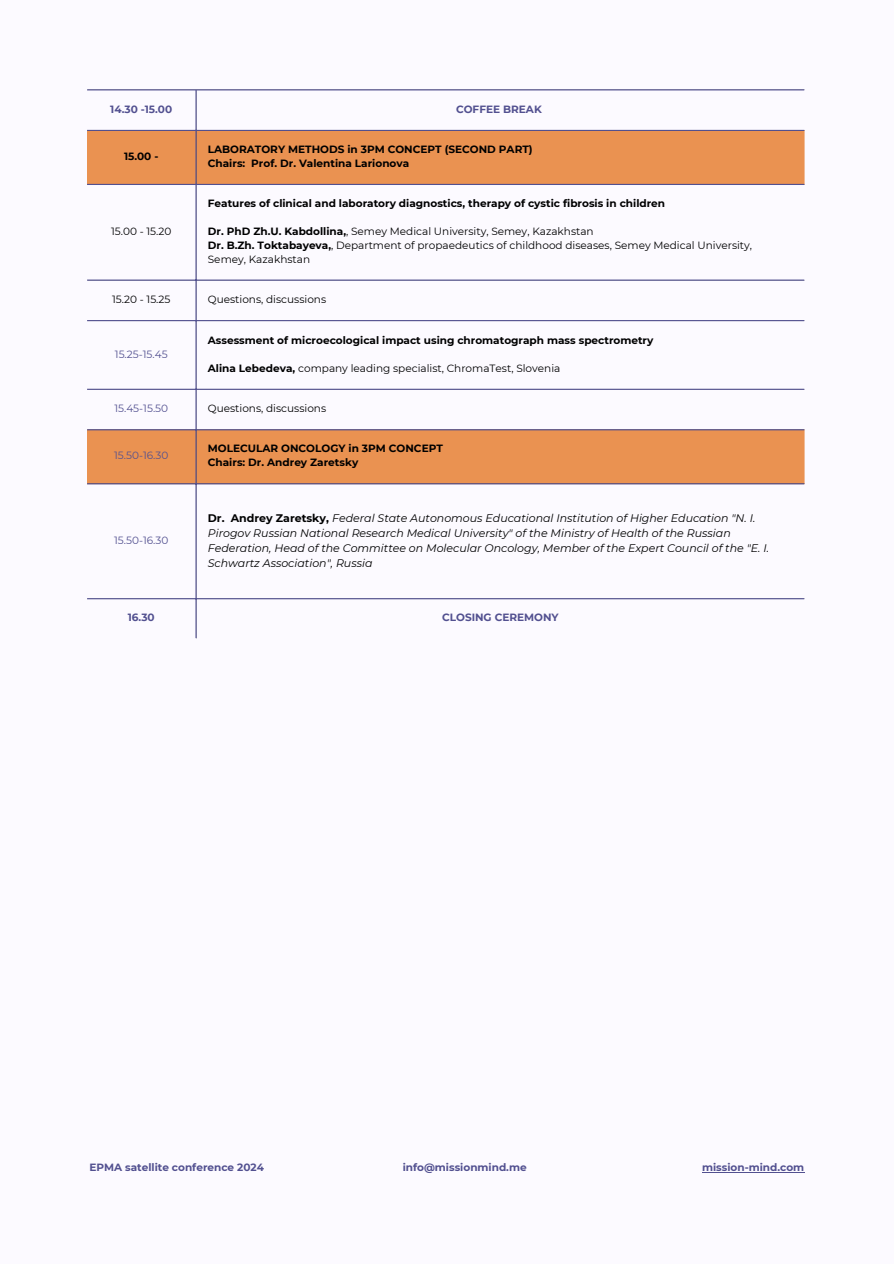
<style>
.page{position:relative;width:894px;height:1264px;background:#fff}
.page>*{position:absolute;margin:0;border:0;box-sizing:border-box;transform-origin:0 0}
.t1{font:italic 10.95px/14.9px "Montserrat";color:#000}
.t2{font:10.5px/14px "Montserrat";color:#000}
.t3{font:700 10.5px "Montserrat";color:#000}
.t4{font:700 10.5px "Montserrat";color:#525090}
.t5{font:10.5px "Montserrat";color:#525090}
.s1{font-weight:700}
.s2{font-weight:700;font-style:normal}
</style>
<div class="page">
<div style="left:0;top:0;width:893px;height:1263px;background:#fcfaff"></div>
<svg style="left:87px;top:90px;width:717px;height:548px"></svg>
<svg style="left:87px;top:131px;width:717px;height:352px"></svg>
<hr style="left:195px;top:90px;width:1px;height:548px;background:#525090">
<hr style="left:87px;top:89px;width:717px;height:1px;background:#525090">
<hr style="left:87px;top:130px;width:717px;height:1px;background:#525090">
<hr style="left:87px;top:184px;width:717px;height:1px;background:#525090">
<hr style="left:87px;top:279px;width:717px;height:2px;background:#525090">
<hr style="left:87px;top:320px;width:717px;height:1px;background:#525090">
<hr style="left:87px;top:389px;width:717px;height:1px;background:#525090">
<hr style="left:87px;top:429px;width:717px;height:1px;background:#525090">
<hr style="left:87px;top:483px;width:717px;height:1px;background:#525090">
<hr style="left:87px;top:598px;width:717px;height:1px;background:#525090">
<hr style="left:702px;top:1171px;width:102px;height:1px;background:#525090">
<p class="t4" style="left:110px;top:103px;width:63px">14.30 -15.00</p>
<p class="t4" style="left:456px;top:103px;width:87px">COFFEE BREAK</p>
<p class="t3" style="left:124px;top:150px;width:36px">15.00 -</p>
<p class="t3" style="left:208px;top:143px;width:326px">LABORATORY METHODS in 3PM CONCEPT (SECOND PART)</p>
<p class="t3" style="left:208px;top:157px;width:203px">Chairs: Prof. Dr. Valentina Larionova</p>
<p class="t2" style="left:111px;top:224px;width:62px">15.00 - 15.20</p>
<p class="t3" style="left:208px;top:197px;width:458px">Features of clinical and laboratory diagnostics, therapy of cystic fibrosis in children</p>
<p class="t2" style="left:208px;top:224px;width:387px"><span class="s1">Dr. PhD Zh.U. Kabdollina,</span>, Semey Medical University, Semey, Kazakhstan</p>
<p class="t2" style="left:208px;top:238px;width:545px"><span class="s1">Dr. B.Zh. Toktabayeva,</span>, Department of propaedeutics of childhood diseases, Semey Medical University,<br>Semey, Kazakhstan</p>
<p class="t2" style="left:112px;top:292px;width:60px">15.20 - 15.25</p>
<p class="t2" style="left:208px;top:292px;width:120px">Questions, discussions</p>
<p class="t5" style="left:115px;top:348px;width:54px">15.25-15.45</p>
<p class="t3" style="left:208px;top:334px;width:447px">Assessment of microecological impact using chromatograph mass spectrometry</p>
<p class="t2" style="left:208px;top:361px;width:354px"><span class="s1">Alina Lebedeva,</span> company leading specialist, ChromaTest, Slovenia</p>
<p class="t5" style="left:114px;top:402px;width:55px">15.45-15.50</p>
<p class="t2" style="left:208px;top:402px;width:120px">Questions, discussions</p>
<p class="t5" style="left:114px;top:449px;width:56px">15.50-16.30</p>
<p class="t3" style="left:208px;top:442px;width:236px">MOLECULAR ONCOLOGY in 3PM CONCEPT</p>
<p class="t3" style="left:208px;top:456px;width:152px">Chairs: Dr. Andrey Zaretsky</p>
<p class="t5" style="left:114px;top:533px;width:56px">15.50-16.30</p>
<p class="t1" style="left:208px;top:510px;width:562px"><span class="s2">Dr. Andrey Zaretsky,</span> Federal State Autonomous Educational Institution of Higher Education "N. I.<br>Pirogov Russian National Research Medical University" of the Ministry of Health of the Russian Federation, Head of the Committee on Molecular Oncology, Member of the Expert Council of the "E. I.<br>Schwartz Association", Russia</p>
<p class="t4" style="left:128px;top:611px;width:28px">16.30</p>
<p class="t4" style="left:442px;top:611px;width:118px">CLOSING CEREMONY</p>
<h1 class="t4" style="left:89px;top:1160px;width:176px">EPMA satellite conference 2024</h1>
<h1 class="t4" style="left:402px;top:1160px;width:125px">info@missionmind.me</h1>
<h1 class="t4" style="left:702px;top:1160px;width:104px">mission-mind.com</h1>
</div>
